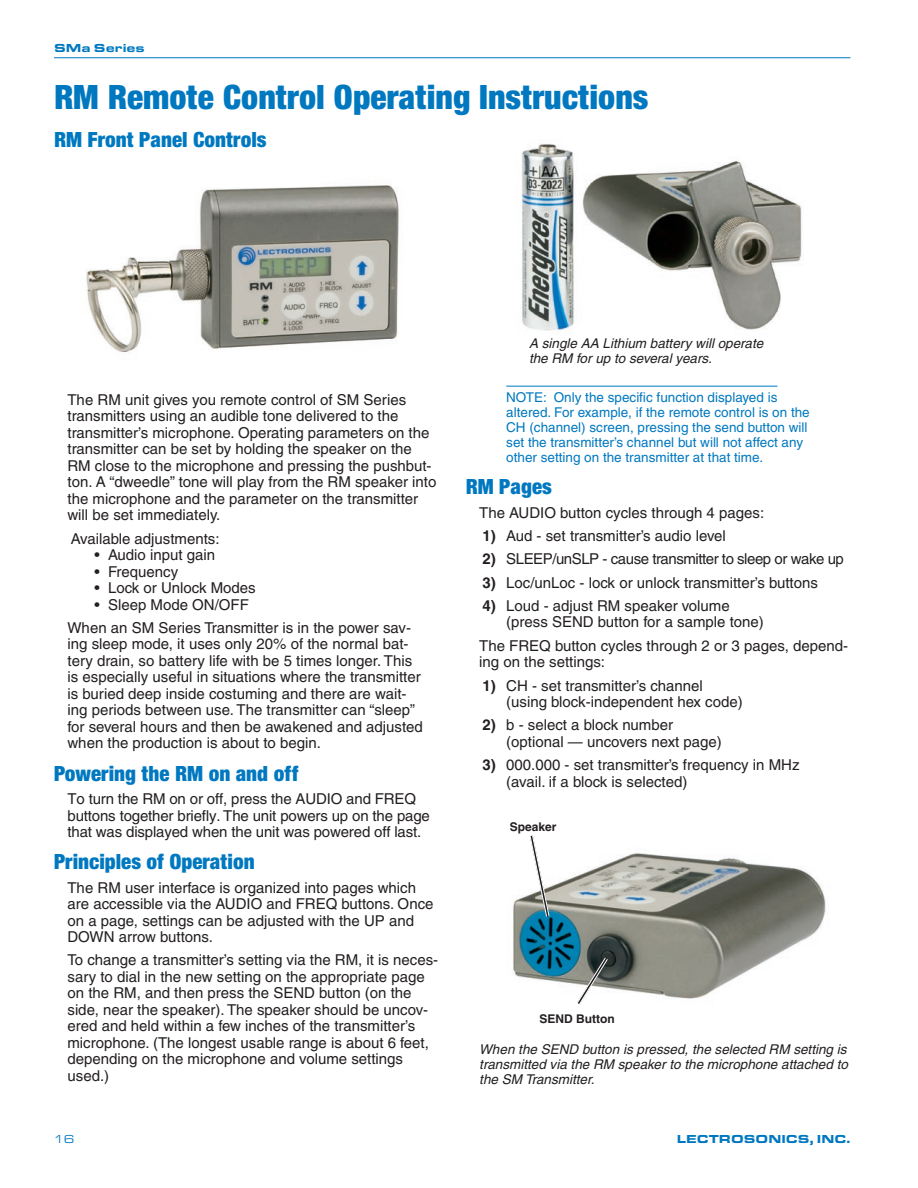
<style>
.page{position:relative;width:918px;height:1188px;background:#fff}
.page>*{position:absolute;margin:0;border:0;box-sizing:border-box;transform-origin:0 0}
.t1{font:900 condensed 36px "Sans";color:#0078c0}
.t2{font:900 condensed 22.5px "Sans";color:#0078c0}
.t3{font:15px/16.5px "Helvetica";color:#231f20}
.t4{font:15px "Helvetica";letter-spacing:-.03em;color:#231f20}
.t5{font:13.5px/15px "Helvetica";color:#0078c0}
.t6{font:italic 13.5px/15px "Helvetica";color:#231f20;text-align:justify}
.t7{font:900 12px "Eurostile Extended";color:#0078c0}
.t8{font:700 12px "Helvetica";color:#231f20}
.t9{font:12px "Eurostile Extended";color:#0078c0}
.s1{font-weight:700}
</style>
<div class="page">
<hr style="left:54px;top:57px;width:796px;height:1px;background:#0078c0">
<img style="left:513px;top:853px;width:313px;height:146px">
<svg style="left:528px;top:835px;width:23px;height:85px"></svg>
<svg style="left:574px;top:954px;width:37px;height:51px"></svg>
<hr style="left:506px;top:386px;width:271px;height:1px;background:#0078c0">
<img style="left:86px;top:185px;width:313px;height:168px">
<img style="left:521px;top:144px;width:282px;height:187px">
<p class="t7" style="left:54px;top:41px;width:92px">SMa Series</p>
<h1 class="t1" style="left:54px;top:75px;width:596px">RM Remote Control Operating Instructions</h1>
<h2 class="t2" style="left:54px;top:126px;width:214px">RM Front Panel Controls</h2>
<p class="t3" style="left:68px;top:391px;width:370px">The RM unit gives you remote control of SM Series transmitters using an audible tone delivered to the transmitter’s microphone. Operating parameters on the transmitter can be set by holding the speaker on the RM close to the microphone and pressing the pushbut&shy;ton. A “dweedle” tone will play from the RM speaker into the microphone and the parameter on the transmitter will be set immediately.</p>
<p class="t3" style="left:71px;top:530px;width:150px">Available adjustments:</p>
<p class="t3" style="left:95px;top:546px;width:122px">• Audio input gain</p>
<p class="t3" style="left:95px;top:563px;width:85px">• Frequency</p>
<p class="t3" style="left:95px;top:579px;width:163px">• Lock or Unlock Modes</p>
<p class="t3" style="left:68px;top:593px;width:345px;line-height:23.4px;text-indent:27px">• Sleep Mode ON/OFF<br>When an SM Series Transmitter is in the power sav-</p>
<p class="t3" style="left:68px;top:636px;width:357px">ing sleep mode, it uses only 20% of the normal bat&shy;tery drain, so battery life with be 5 times longer. This is especially useful in situations where the transmitter is buried deep inside costuming and there are wait&shy;ing periods between use. The transmitter can “sleep” for several hours and then be awakened and adjusted when the production is about to begin.</p>
<h2 class="t2" style="left:54px;top:760px;width:246px">Powering the RM on and off</h2>
<p class="t3" style="left:68px;top:790px;width:364px">To turn the RM on or off, press the AUDIO and FREQ buttons together briefly. The unit powers up on the page that was displayed when the unit was powered off last.</p>
<h2 class="t2" style="left:54px;top:848px;width:202px">Principles of Operation</h2>
<p class="t3" style="left:68px;top:879px;width:368px">The RM user interface is organized into pages which are accessible via the AUDIO and FREQ buttons. Once on a page, settings can be adjusted with the UP and DOWN arrow buttons.</p>
<p class="t3" style="left:68px;top:952px;width:372px">To change a transmitter’s setting via the RM, it is neces&shy;sary to dial in the new setting on the appropriate page on the RM, and then press the SEND button (on the side, near the speaker). The speaker should be uncov&shy;ered and held within a few inches of the transmitter’s microphone. (The longest usable range is about 6 feet, depending on the microphone and volume settings used.)</p>
<p class="t6" style="left:529px;top:336px;width:236px">A single AA Lithium battery will operate the RM for up to several years.</p>
<p class="t5" style="left:506px;top:390px;width:305px">NOTE: Only the specific function displayed is altered. For example, if the remote control is on the CH (channel) screen, pressing the send button will set the transmitter’s channel but will not affect any other setting on the transmitter at that time.</p>
<h2 class="t2" style="left:466px;top:473px;width:88px">RM Pages</h2>
<p class="t3" style="left:479px;top:504px;width:286px">The AUDIO button cycles through 4 pages:</p>
<p class="t3" style="left:483px;top:527px;width:245px"><span class="s1">1)</span> Aud - set transmitter’s audio level</p>
<p class="t4" style="left:483px;top:550px;width:363px"><span class="s1">2)</span> SLEEP/unSLP - cause transmitter to sleep or wake up</p>
<p class="t3" style="left:483px;top:574px;width:337px"><span class="s1">3)</span> Loc/unLoc - lock or unlock transmitter’s buttons</p>
<p class="t3" style="left:506px;top:597px;width:259px;text-indent:-24px"><span class="s1">4)</span> Loud - adjust RM speaker volume (press SEND button for a sample tone)</p>
<p class="t3" style="left:479px;top:637px;width:370px">The FREQ button cycles through 2 or 3 pages, depend&shy;ing on the settings:</p>
<p class="t3" style="left:506px;top:677px;width:238px;text-indent:-24px"><span class="s1">1)</span> CH - set transmitter’s channel (using block-independent hex code)</p>
<p class="t3" style="left:506px;top:717px;width:217px;text-indent:-24px"><span class="s1">2)</span> b - select a block number (optional — uncovers next page)</p>
<p class="t3" style="left:506px;top:757px;width:295px;text-indent:-24px"><span class="s1">3)</span> 000.000 - set transmitter’s frequency in MHz (avail. if a block is selected)</p>
<p class="t8" style="left:510px;top:820px;width:48px">Speaker</p>
<p class="t8" style="left:539px;top:1011px;width:77px">SEND Button</p>
<p class="t6" style="left:479px;top:1042px;width:370px">When the SEND button is pressed, the selected RM setting is transmitted via the RM speaker to the microphone attached to the SM Transmitter.</p>
<p class="t9" style="left:54px;top:1133px;width:22px">16</p>
<p class="t7" style="left:677px;top:1132px;width:175px">LECTROSONICS, INC.</p>
</div>
